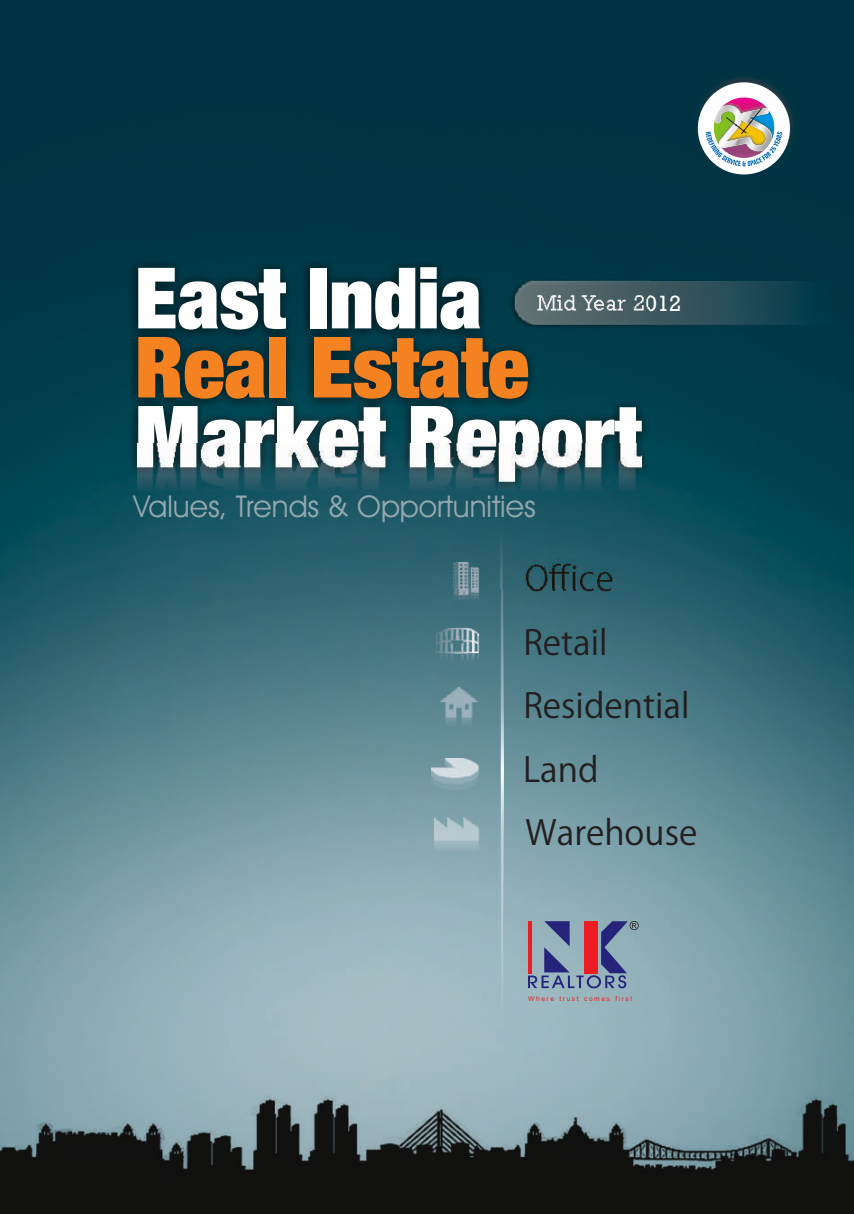
<style>
.page{position:relative;width:854px;height:1214px;background:#fff}
.page>*{position:absolute;margin:0;border:0;box-sizing:border-box;transform-origin:0 0}
.t1{font:84.75px/138.1px "Helvetica Neue LT107 X Blk Cn";color:#fff}
.t2{font:84.75px "Helvetica Neue LT107 X Blk Cn";color:#f58220}
.t3{font:33.9px/63.6px "Koz Go Pro";color:#231f20}
.t4{font:30.15px "Avant Garde Bk BT";color:#94a7ae}
.t5{font:6.75px "Arial";letter-spacing:.225em;color:#ee1d23}
</style>
<div class="page">
<img style="left:0;top:0;width:853px;height:1214px">
<img style="left:690px;top:75px;width:107px;height:107px">
<div style="left:697px;top:82px;width:93px;height:92px;background:#fff;border-radius:50%"></div>
<img style="left:705px;top:96px;width:77px;height:70px">
<hr style="left:527px;top:921px;width:4px;height:52px;background:#9ab6be">
<svg style="left:528px;top:921px;width:110px;height:67px;background:#867d98"></svg>
<img style="left:439px;top:687px;width:41px;height:62px">
<img style="left:431px;top:758px;width:49px;height:31px">
<img style="left:437px;top:627px;width:43px;height:50px">
<img style="left:500px;top:589px;width:3px;height:418px">
<img style="left:433px;top:817px;width:47px;height:48px">
<img style="left:453px;top:589px;width:27px;height:26px">
<img style="left:649px;top:278px;width:91px;height:51px">
<img style="left:649px;top:281px;width:194px;height:44px">
<img style="left:131px;top:261px;width:518px;height:229px">
<img style="left:138px;top:444px;width:504px;height:145px">
<h1 class="t1" style="left:135px;top:227px;width:508px">East India<br>Market Report</h1>
<h1 class="t2" style="left:135px;top:313px;width:395px">Real Estate</h1>
<p class="t4" style="left:133px;top:494px;width:404px">Values, Trends &amp; Opportunities</p>
<p class="t3" style="left:523px;top:546px;width:176px">Office<br>Retail<br>Residential<br>Land<br>Warehouse</p>
<p class="t5" style="left:528px;top:995px;width:106px">Where trust comes first</p>
</div>
